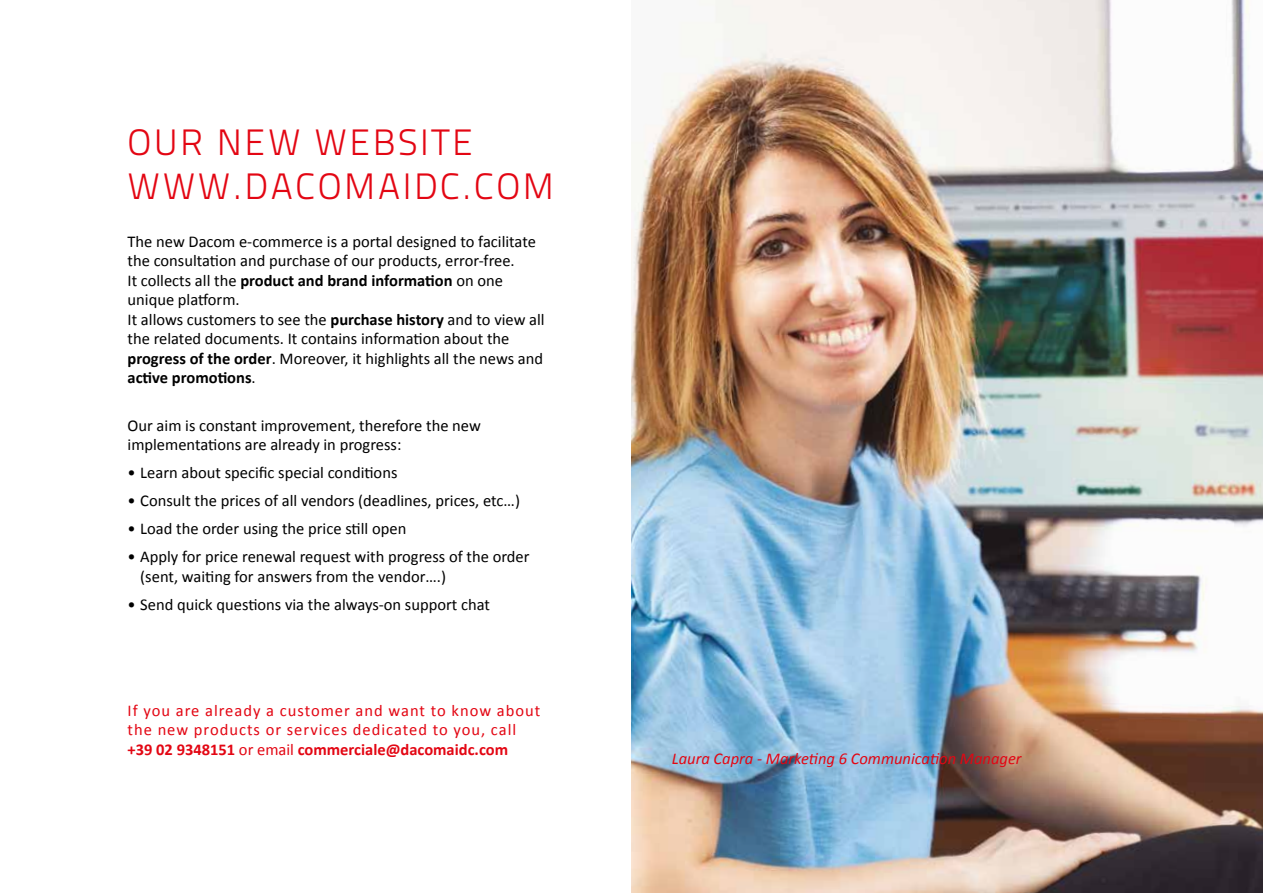
<style>
.page{position:relative;width:1263px;height:893px;background:#fff}
.page>*{position:absolute;margin:0;border:0;box-sizing:border-box;transform-origin:0 0}
.t1{font:300 36.6px/44px "Titillium Text 22 L";letter-spacing:.07em;color:#e30613}
.t2{font:16.5px/19.5px "Calibri";color:#000}
.t3{font:16.5px/19.5px "Calibri";letter-spacing:.06em;color:#e30613}
.t4{font:italic 16.5px "Calibri";color:#e30613}
.s1{font-weight:700}
</style>
<div class="page">
<img style="left:631px;top:0;width:632px;height:893px">
<h1 class="t1" style="left:128px;top:118px;width:428px">OUR NEW WEBSITE<br>WWW.DACOMAIDC.COM</h1>
<p class="t2" style="left:128px;top:231px;width:419px">The new Dacom e-commerce is a portal designed to facilitate the consultation and purchase of our products, error-free.<br>It collects all the <span class="s1">product and brand information</span> on one unique platform.<br>It allows customers to see the <span class="s1">purchase history</span> and to view all the related documents. It contains information about the <span class="s1">progress of the order</span>. Moreover, it highlights all the news and <span class="s1">active promotions</span>.</p>
<p class="t2" style="left:128px;top:415px;width:355px">Our aim is constant improvement, therefore the new implementations are already in progress:</p>
<p class="t2" style="left:128px;top:462px;width:271px">• Learn about specific special conditions</p>
<p class="t2" style="left:128px;top:490px;width:394px">• Consult the prices of all vendors (deadlines, prices, etc…)</p>
<p class="t2" style="left:128px;top:518px;width:280px">• Load the order using the price still open</p>
<p class="t2" style="left:140px;top:546px;width:391px;text-indent:-13px">• Apply for price renewal request with progress of the order (sent, waiting for answers from the vendor….)</p>
<p class="t2" style="left:128px;top:594px;width:364px">• Send quick questions via the always-on support chat</p>
<p class="t3" style="left:128px;top:700px;width:414px">If you are already a customer and want to know about the new products or services dedicated to you, call <span class="s1">+39 02 9348151</span> or email <span class="s1">commerciale@dacomaidc.com</span></p>
<p class="t4" style="left:672px;top:747px;width:351px">Laura Capra - Marketing 6 Communication Manager</p>
</div>
